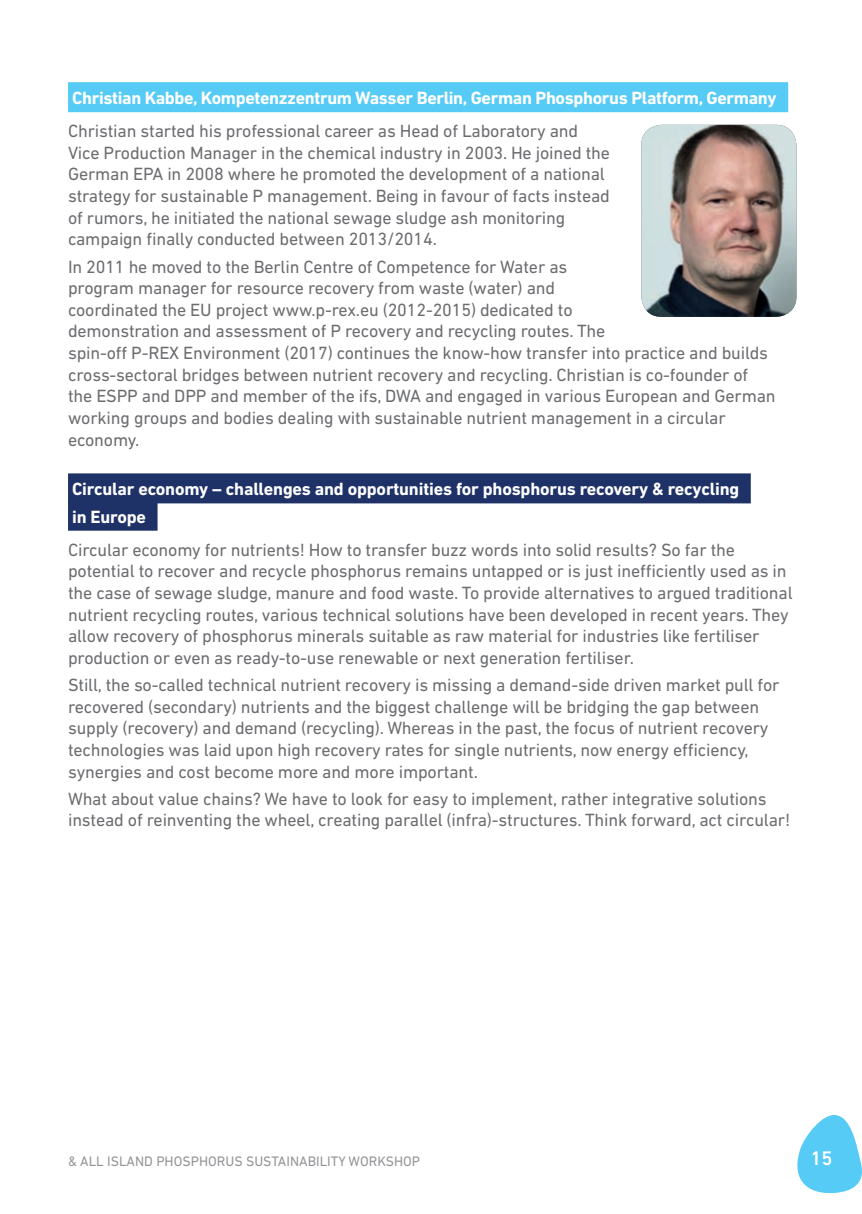
<style>
.page{position:relative;width:862px;height:1214px;background:#fff}
.page>*{position:absolute;margin:0;border:0;box-sizing:border-box;transform-origin:0 0}
.t1{font:500 20px "DIN Next LT Pro";color:#fff}
.INVITED_SPEAKER_TOPI{font:18px/21.6px "DIN Next LT Pro";letter-spacing:-.01em;color:#6c6d70}
.Speaker_Topic_Head{font:700 18px "DIN Next LT Pro";letter-spacing:-.01em;color:#fff}
.INVITED_SPEAKER_HEAD{font:700 18px "DIN Next LT Pro";letter-spacing:-.02em;color:#fff}
.t2{font:14px "DIN Next LT Pro";color:#939598}
</style>
<div class="page">
<svg style="left:797px;top:1115px;width:65px;height:79px"></svg>
<div style="left:68px;top:82px;width:720px;height:30px;background:#56cbf5"></div>
<div style="left:68px;top:473px;width:683px;height:30px;background:#1f3267"></div>
<div style="left:68px;top:500px;width:90px;height:30px;background:#1f3267"></div>
<img style="left:641px;top:125px;width:155px;height:192px">
<p class="INVITED_SPEAKER_HEAD" style="left:72px;top:88px;width:706px">Christian Kabbe, Kompetenzzentrum Wasser Berlin, German Phosphorus Platform, Germany</p>
<p class="INVITED_SPEAKER_TOPI" style="left:68px;top:120px;width:543px">Christian started his professional career as Head of Laboratory and Vice Production Manager in the chemical industry in 2003. He joined the German EPA in 2008 where he promoted the development of a national strategy for sustainable P management. Being in favour of facts instead of rumors, he initiated the national sewage sludge ash monitoring campaign finally conducted between 2013/2014.</p>
<p class="INVITED_SPEAKER_TOPI" style="left:68px;top:255px;width:709px">In 2011 he moved to the Berlin Centre of Competence for Water as<br>program manager for resource recovery from waste (water) and<br>coordinated the EU project www.p-rex.eu (2012-2015) dedicated to<br>demonstration and assessment of P recovery and recycling routes. The<br>spin-off P-REX Environment (2017) continues the know-how transfer into practice and builds cross-sectoral bridges between nutrient recovery and recycling. Christian is co-founder of the ESPP and DPP and member of the ifs, DWA and engaged in various European and German working groups and bodies dealing with sustainable nutrient management in a circular economy.</p>
<p class="Speaker_Topic_Head" style="left:72px;top:479px;width:668px">Circular economy – challenges and opportunities for phosphorus recovery &amp; recycling</p>
<p class="Speaker_Topic_Head" style="left:72px;top:506px;width:75px">in Europe</p>
<p class="INVITED_SPEAKER_TOPI" style="left:68px;top:538px;width:726px">Circular economy for nutrients! How to transfer buzz words into solid results? So far the potential to recover and recycle phosphorus remains untapped or is just inefficiently used as in the case of sewage sludge, manure and food waste. To provide alternatives to argued traditional nutrient recycling routes, various technical solutions have been developed in recent years. They allow recovery of phosphorus minerals suitable as raw material for industries like fertiliser production or even as ready-to-use renewable or next generation fertiliser.</p>
<p class="INVITED_SPEAKER_TOPI" style="left:68px;top:674px;width:713px">Still, the so-called technical nutrient recovery is missing a demand-side driven market pull for recovered (secondary) nutrients and the biggest challenge will be bridging the gap between supply (recovery) and demand (recycling). Whereas in the past, the focus of nutrient recovery technologies was laid upon high recovery rates for single nutrients, now energy efficiency, synergies and cost become more and more important.</p>
<p class="INVITED_SPEAKER_TOPI" style="left:68px;top:787px;width:723px">What about value chains? We have to look for easy to implement, rather integrative solutions instead of reinventing the wheel, creating parallel (infra)-structures. Think forward, act circular!</p>
<p class="t2" style="left:68px;top:1153px;width:354px">&amp; ALL ISLAND PHOSPHORUS SUSTAINABILITY WORKSHOP</p>
<p class="t1" style="left:810px;top:1146px;width:23px">15</p>
</div>
